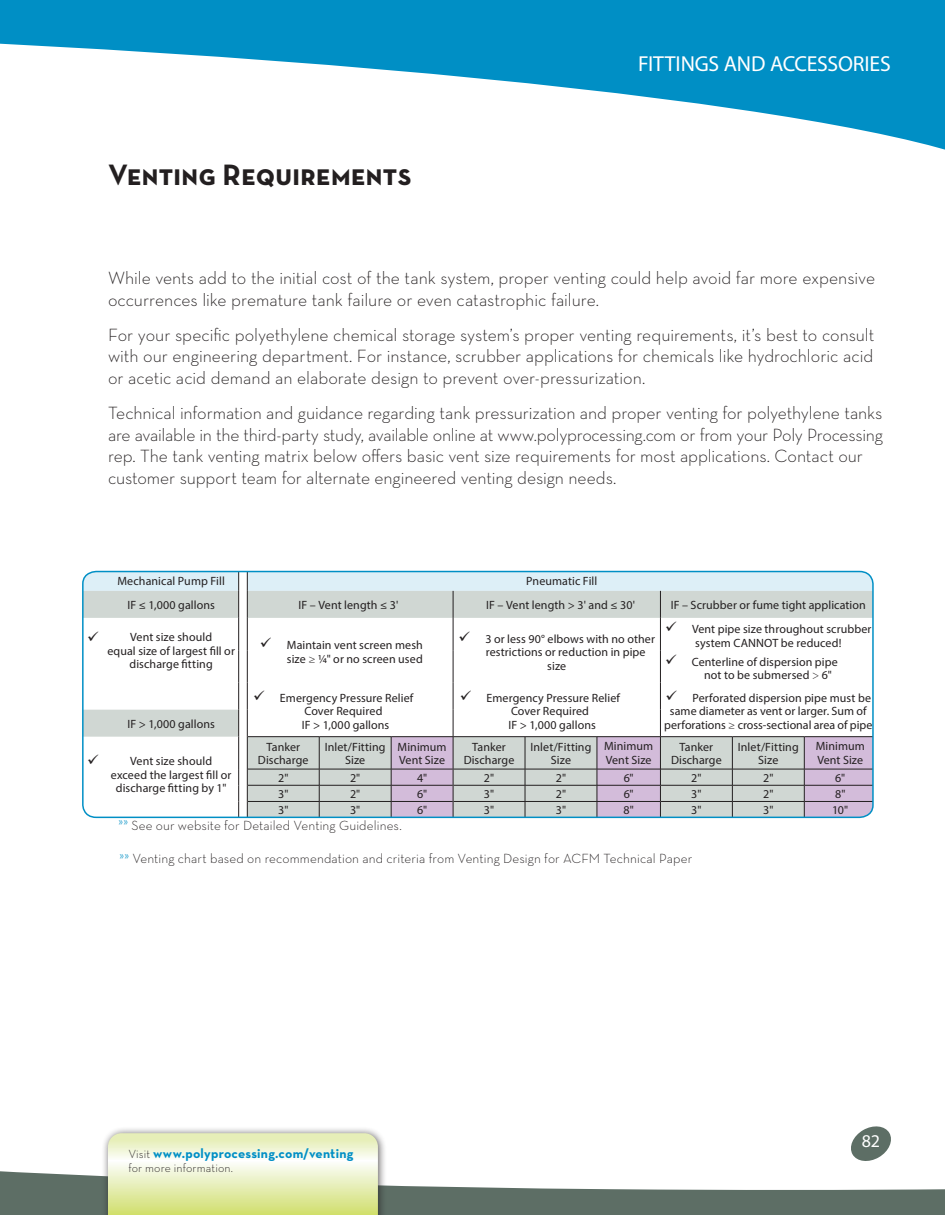
<style>
.page{position:relative;width:945px;height:1215px;background:#fff}
.page>*{position:absolute;margin:0;border:0;box-sizing:border-box;transform-origin:0 0}
.t1{font:700 30px "Neutraface Text";letter-spacing:.01em;color:#231f20}
.Ch_text_large{font:21.75px "Myriad Pro";letter-spacing:-.01em;color:#fff}
.Ch_tank_detail{font:300 18px/21.6px "Neutraface Text";letter-spacing:-.005em;color:#231f20}
.t2{font:18px "Myriad Pro";color:#fff}
.Ch_tank_components{font:300 13.5px "Neutraface Text";letter-spacing:.005em;color:#231f20}
.Ch_text_small{font:700 13.5px "Neutraface Text";color:#008fc5}
.t3{font:12px/13.5px "Myriad Pro";letter-spacing:.005em;color:#231f20;text-align:center}
.Ch_text_small-2{font:300 12px "Neutraface Text";letter-spacing:.015em;color:#231f20}
.s1{font-weight:300}
.s2{font-weight:300;font-size:12px;color:#231f20}
</style>
<div class="page">
<svg style="left:0;top:1171px;width:945px;height:44px;fill:#5d6e65"></svg>
<svg style="left:0;top:0;width:945px;height:150px;fill:#008fc5"></svg>
<svg style="left:851px;top:1126px;width:40px;height:35px"></svg>
<svg style="left:83px;top:618px;width:577px;height:199px"></svg>
<hr style="left:660px;top:618px;width:1px;height:32px;background:#231f20">
<hr style="left:660px;top:650px;width:1px;height:33px;background:#231f20">
<hr style="left:453px;top:618px;width:1px;height:32px;background:#231f20">
<hr style="left:453px;top:650px;width:1px;height:33px;background:#231f20">
<svg style="left:83px;top:572px;width:788px;height:46px;background:#d4dfe0"></svg>
<hr style="left:238px;top:618px;width:1px;height:32px;background:#231f20">
<hr style="left:247px;top:618px;width:1px;height:32px;background:#231f20">
<hr style="left:238px;top:650px;width:1px;height:33px;background:#231f20">
<hr style="left:247px;top:650px;width:1px;height:33px;background:#231f20">
<hr style="left:238px;top:737px;width:1px;height:32px;background:#231f20">
<svg style="left:238px;top:769px;width:1px;height:46px"></svg>
<svg style="left:238px;top:683px;width:1px;height:54px"></svg>
<svg style="left:247px;top:683px;width:626px;height:132px"></svg>
<div style="left:82px;top:571px;width:792px;height:247px;border:2px solid #008fc5;border-radius:13px"></div>
<div style="left:101px;top:1126px;width:286px;height:89px;background:#231f20;opacity:.75"></div>
<svg style="left:108px;top:1133px;width:270px;height:82px;background:#e8efbd"></svg>
<p class="t1" style="left:108px;top:156px;width:305px">Venting Requirements</p>
<p class="Ch_text_large" style="left:638px;top:50px;width:254px">FITTINGS AND ACCESSORIES</p>
<p class="Ch_tank_detail" style="left:108px;top:267px;width:769px">While vents add to the initial cost of the tank system, proper venting could help avoid far more expensive occurrences like premature tank failure or even catastrophic failure.</p>
<p class="Ch_tank_detail" style="left:108px;top:324px;width:768px;text-align:justify">For your specific polyethylene chemical storage system’s proper venting requirements, it’s best to consult with our engineering department. For instance, scrubber applications for chemicals like hydrochloric acid or acetic acid demand an elaborate design to prevent over-pressurization.</p>
<p class="Ch_tank_detail" style="left:108px;top:402px;width:777px">Technical information and guidance regarding tank pressurization and proper venting for polyethylene tanks are available in the third-party study, available online at www.polyprocessing.com or from your Poly Processing rep. The tank venting matrix below offers basic vent size requirements for most applications. Contact our customer support team for alternate engineered venting design needs.</p>
<p class="t3" style="left:117px;top:574px;width:109px">Mechanical Pump Fill</p>
<p class="t3" style="left:526px;top:574px;width:73px">Pneumatic Fill</p>
<p class="t3" style="left:127px;top:598px;width:89px">IF ≤ 1,000 gallons</p>
<p class="t3" style="left:299px;top:598px;width:101px">IF – Vent length ≤ 3'</p>
<p class="t3" style="left:486px;top:598px;width:150px">IF – Vent length &gt; 3' and ≤ 30'</p>
<p class="t3" style="left:671px;top:598px;width:197px">IF – Scrubber or fume tight application</p>
<p class="t3" style="left:87px;top:630px;width:126px">✓ Vent size should</p>
<p class="t3" style="left:107px;top:644px;width:129px">equal size of largest fill or</p>
<p class="t3" style="left:130px;top:657px;width:85px">discharge fitting</p>
<p class="t3" style="left:665px;top:622px;width:208px">✓ Vent pipe size throughout scrubber system CANNOT be reduced!</p>
<p class="t3" style="left:704px;top:655px;width:135px;text-align:left;text-indent:-39px">✓ Centerline of dispersion pipe not to be submersed <span class="s1">&gt;</span> 6"</p>
<p class="t3" style="left:459px;top:632px;width:198px">✓ 3 or less 90° elbows with no other</p>
<p class="t3" style="left:486px;top:645px;width:161px">restrictions or reduction in pipe</p>
<p class="t3" style="left:547px;top:659px;width:20px">size</p>
<p class="t3" style="left:260px;top:638px;width:165px;text-align:right">✓ Maintain vent screen mesh size <span class="s1">≥</span> ¼" or no screen used</p>
<p class="t3" style="left:302px;top:691px;width:113px;text-align:left;text-indent:-49px">✓ Emergency Pressure Relief<br>Cover Required<br>IF &gt; 1,000 gallons</p>
<p class="t3" style="left:508px;top:691px;width:113px;text-align:left;text-indent:-49px">✓ Emergency Pressure Relief<br>Cover Required<br>IF &gt; 1,000 gallons</p>
<p class="t3" style="left:666px;top:691px;width:207px">✓ Perforated dispersion pipe must be same diameter as vent or larger. Sum of</p>
<p class="t3" style="left:127px;top:717px;width:89px">IF &gt; 1,000 gallons</p>
<p class="t3" style="left:664px;top:718px;width:210px">perforations <span class="s1">≥</span> cross-sectional area of pipe</p>
<p class="t3" style="left:87px;top:754px;width:126px">✓ Vent size should</p>
<p class="t3" style="left:111px;top:768px;width:122px">exceed the largest fill or</p>
<p class="t3" style="left:116px;top:781px;width:112px">discharge fitting by 1"</p>
<p class="t3" style="left:258px;top:740px;width:52px">Tanker<br>Discharge</p>
<p class="t3" style="left:325px;top:740px;width:62px">Inlet/Fitting<br>Size</p>
<p class="t3" style="left:398px;top:740px;width:51px;text-align:left">Minimum<br>Vent Size</p>
<p class="t3" style="left:464px;top:740px;width:52px">Tanker<br>Discharge</p>
<p class="t3" style="left:531px;top:740px;width:62px">Inlet/Fitting<br>Size</p>
<p class="t3" style="left:604px;top:740px;width:51px;text-align:left">Minimum<br>Vent Size</p>
<p class="t3" style="left:671px;top:740px;width:52px">Tanker<br>Discharge</p>
<p class="t3" style="left:738px;top:740px;width:62px">Inlet/Fitting<br>Size</p>
<p class="t3" style="left:816px;top:740px;width:51px;text-align:left">Minimum<br>Vent Size</p>
<p class="t3" style="left:278px;top:771px;width:12px">2"</p>
<p class="t3" style="left:350px;top:771px;width:12px">2"</p>
<p class="t3" style="left:417px;top:771px;width:12px">4"</p>
<p class="t3" style="left:484px;top:771px;width:12px">2"</p>
<p class="t3" style="left:556px;top:771px;width:12px">2"</p>
<p class="t3" style="left:624px;top:771px;width:11px">6"</p>
<p class="t3" style="left:691px;top:771px;width:12px">2"</p>
<p class="t3" style="left:763px;top:771px;width:12px">2"</p>
<p class="t3" style="left:835px;top:771px;width:11px">6"</p>
<p class="t3" style="left:278px;top:787px;width:12px">3"</p>
<p class="t3" style="left:350px;top:787px;width:12px">2"</p>
<p class="t3" style="left:417px;top:787px;width:11px">6"</p>
<p class="t3" style="left:484px;top:787px;width:12px">3"</p>
<p class="t3" style="left:556px;top:787px;width:12px">2"</p>
<p class="t3" style="left:624px;top:787px;width:11px">6"</p>
<p class="t3" style="left:691px;top:787px;width:12px">3"</p>
<p class="t3" style="left:763px;top:787px;width:12px">2"</p>
<p class="t3" style="left:835px;top:787px;width:12px">8"</p>
<p class="t3" style="left:278px;top:803px;width:12px">3"</p>
<p class="t3" style="left:350px;top:803px;width:12px">3"</p>
<p class="t3" style="left:417px;top:803px;width:11px">6"</p>
<p class="t3" style="left:484px;top:803px;width:12px">3"</p>
<p class="t3" style="left:556px;top:803px;width:12px">3"</p>
<p class="t3" style="left:623px;top:803px;width:12px">8"</p>
<p class="t3" style="left:691px;top:803px;width:12px">3"</p>
<p class="t3" style="left:763px;top:803px;width:12px">3"</p>
<p class="t3" style="left:832px;top:803px;width:18px">10"</p>
<p class="Ch_tank_components" style="left:119px;top:817px;width:285px"><sup>»»</sup> See our website for Detailed Venting Guidelines.</p>
<p class="Ch_tank_components" style="left:120px;top:850px;width:574px"><sup>»»</sup> Venting chart based on recommendation and criteria from Venting Design for ACFM Technical Paper</p>
<p class="Ch_text_small" style="left:128px;top:1145px;width:226px"><span class="s2">Visit</span> www.polyprocessing.com/venting</p>
<p class="Ch_text_small-2" style="left:128px;top:1161px;width:106px">for more information.</p>
<h3 class="t2" style="left:862px;top:1130px;width:20px">82</h3>
</div>
